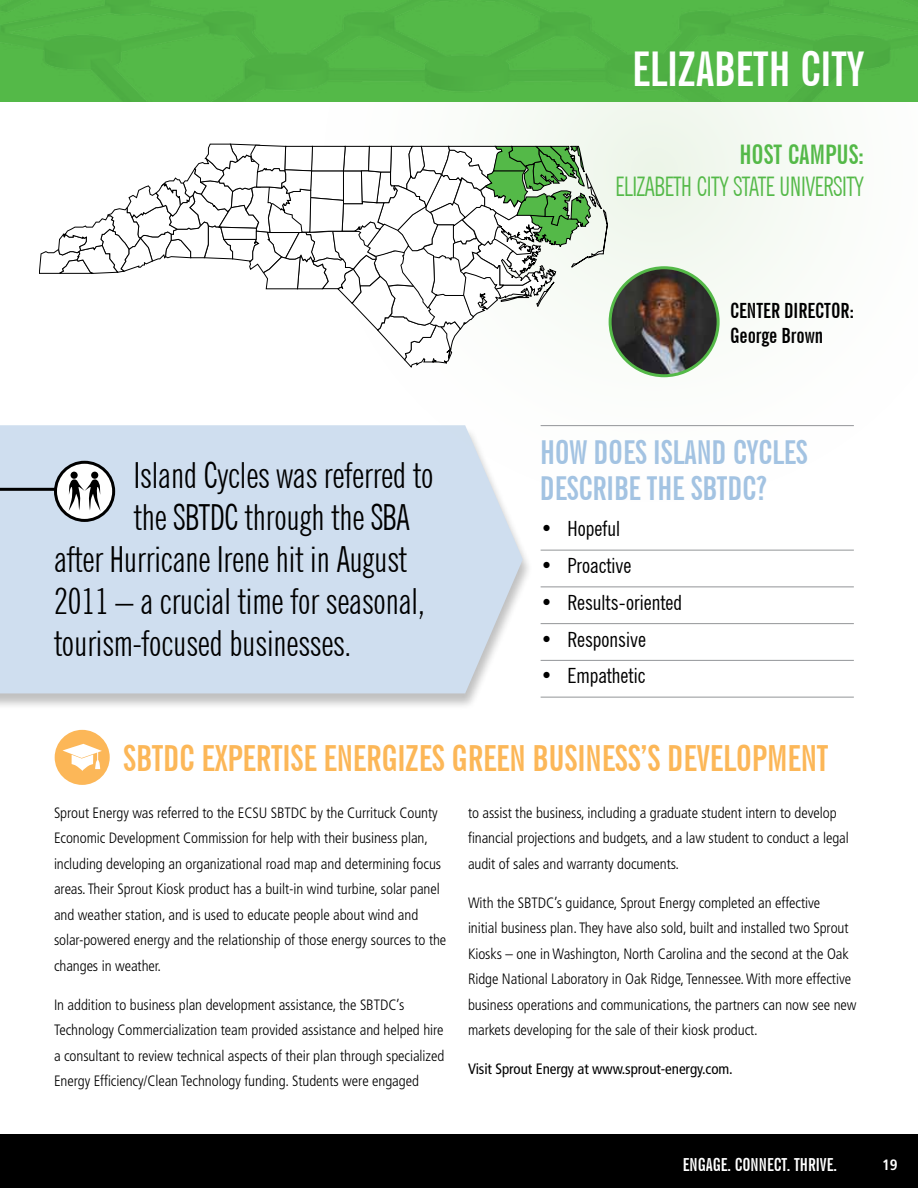
<style>
.page{position:relative;width:918px;height:1188px;background:#fff}
.page>*{position:absolute;margin:0;border:0;box-sizing:border-box;transform-origin:0 0}
.t1{font:700 extra-condensed 48px "News Gothic BT";color:#fff}
.t2{font:extra-condensed 36px "News Gothic BT";color:#000}
.t3{font:700 extra-condensed 36px "News Gothic BT";letter-spacing:-.005em;color:#fcb758}
.t4{font:700 extra-condensed 33px/36px "News Gothic BT";letter-spacing:-.005em;color:#a3c3e2}
.t5{font:extra-condensed 27px "News Gothic BT";letter-spacing:-.005em;color:#54b948}
.t6{font:700 extra-condensed 27px "News Gothic BT";color:#54b948}
.t7{font:condensed 21px "News Gothic BT";color:#000}
.t8{font:700 extra-condensed 21px/25.2px "News Gothic BT";color:#000}
.t9{font:700 extra-condensed 18px "News Gothic BT";color:#fff}
.t10{font:300 condensed 15px/25.5px "Frutiger";letter-spacing:-.005em;color:#000}
.t11{font:condensed 15px "Frutiger";letter-spacing:-.005em;color:#000}
.t12{font:700 condensed 15px "Frutiger";color:#fff}
</style>
<div class="page">
<div style="left:0;top:426px;width:533px;height:285px;background:#000;opacity:.25"></div>
<div style="left:0;top:425px;width:523px;height:268px;background:#cfdeef"></div>
<div style="left:0;top:1134px;width:918px;height:54px;background:#000"></div>
<svg style="left:319px;top:101px;width:599px;height:405px"></svg>
<svg style="left:39px;top:144px;width:569px;height:223px"></svg>
<img style="left:0;top:0;width:918px;height:101px">
<hr style="left:541px;top:550px;width:313px;height:1px;background:#939598">
<hr style="left:541px;top:587px;width:313px;height:1px;background:#939598">
<hr style="left:541px;top:623px;width:313px;height:1px;background:#939598">
<hr style="left:541px;top:660px;width:313px;height:1px;background:#939598">
<hr style="left:541px;top:697px;width:313px;height:1px;background:#939598">
<img style="left:610px;top:268px;width:108px;height:108px;border-radius:54px">
<div style="left:609px;top:266px;width:111px;height:111px;border:3px solid #54b948;border-radius:50%"></div>
<div style="left:55px;top:730px;width:55px;height:55px;background:#fcb758;border-radius:50%"></div>
<svg style="left:63px;top:744px;width:39px;height:27px"></svg>
<hr style="left:541px;top:425px;width:313px;height:1px;background:#939598">
<hr style="left:0;top:488px;width:70px;height:3px;background:#000">
<svg style="left:56px;top:462px;width:58px;height:58px"></svg>
<div style="left:54px;top:461px;width:61px;height:61px;border:3px solid #000;border-radius:50%"></div>
<div style="left:71px;top:472px;width:7px;height:7px;background:#000;border-radius:50%"></div>
<div style="left:91px;top:472px;width:7px;height:7px;background:#000;border-radius:50%"></div>
<svg style="left:69px;top:479px;width:32px;height:32px"></svg>
<h1 class="t1" style="left:632px;top:40px;width:233px">ELIZABETH CITY</h1>
<h3 class="t6" style="left:739px;top:138px;width:126px">HOST CAMPUS:</h3>
<h3 class="t5" style="left:615px;top:171px;width:250px">Elizabeth city state university</h3>
<h2 class="t2" style="left:134px;top:454px;width:301px">Island Cycles was referred to</h2>
<h2 class="t2" style="left:134px;top:496px;width:277px">the SBTDC through the SBA</h2>
<h2 class="t2" style="left:54px;top:538px;width:354px">after Hurricane Irene hit in August</h2>
<h2 class="t2" style="left:54px;top:580px;width:372px">2011 – a crucial time for seasonal,</h2>
<h2 class="t2" style="left:54px;top:622px;width:299px">tourism-focused businesses.</h2>
<h3 class="t8" style="left:730px;top:298px;width:125px">CENTER DIRECTOR:<br>GEORGE BROWN</h3>
<h3 class="t4" style="left:540px;top:434px;width:269px">HOW DOES ISLAND CYCLES<br>DESCRIBE THE SBTDC?</h3>
<h3 class="t7" style="left:541px;top:516px;width:81px">• Hopeful</h3>
<h3 class="t7" style="left:541px;top:553px;width:92px">• Proactive</h3>
<h3 class="t7" style="left:541px;top:590px;width:143px">• Results-oriented</h3>
<h3 class="t7" style="left:541px;top:626px;width:107px">• Responsive</h3>
<h3 class="t7" style="left:541px;top:663px;width:106px">• Empathetic</h3>
<h2 class="t3" style="left:123px;top:736px;width:705px">SBTDC EXPERTISE ENERGIZES GREEN BUSINESS’S DEVELOPM ENT</h2>
<p class="t10" style="left:54px;top:800px;width:394px">Sprout Energy was referred to the ECSU SBTDC by the Currituck County Economic Development Commission for help with their business plan, including developing an organizational road map and determining focus areas. Their Sprout Kiosk product has a built-in wind turbine, solar panel and weather station, and is used to educate people about wind and solar-powered energy and the relationship of those energy sources to the changes in weather.</p>
<p class="t10" style="left:54px;top:992px;width:392px">In addition to business plan development assistance, the SBTDC’s Technology Commercialization team provided assistance and helped hire a consultant to review technical aspects of their plan through specialized Energy Efficiency/Clean Technology funding. Students were engaged</p>
<p class="t10" style="left:468px;top:800px;width:382px">to assist the business, including a graduate student intern to develop financial projections and budgets, and a law student to conduct a legal audit of sales and warranty documents.</p>
<p class="t10" style="left:468px;top:890px;width:390px">With the SBTDC’s guidance, Sprout Energy completed an effective<br>initial business plan. They have also sold, built and installed two Sprout Kiosks – one in Washington, North Carolina and the second at the Oak Ridge National Laboratory in Oak Ridge, Tennessee. With more effective business operations and communications, the partners can now see new markets developing for the sale of their kiosk product.</p>
<p class="t11" style="left:468px;top:1060px;width:266px">Visit Sprout Energy at www.sprout-energy.com.</p>
<p class="t9" style="left:683px;top:1154px;width:156px">ENGAGE. CONNECT. THRIVE.</p>
<p class="t12" style="left:882px;top:1156px;width:17px">19</p>
</div>
